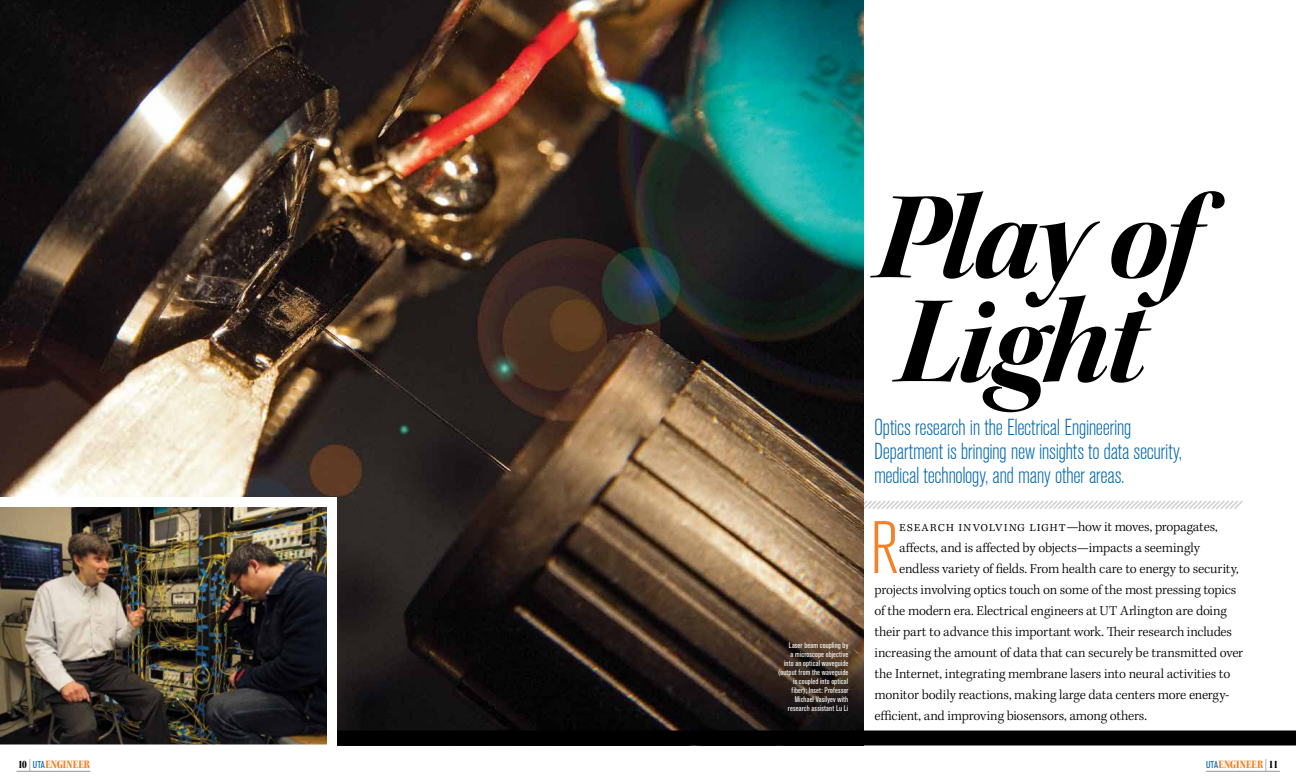
<style>
.page{position:relative;width:1296px;height:783px;background:#fff}
.page>*{position:absolute;margin:0;border:0;box-sizing:border-box;transform-origin:0 0}
.t1{font:125.8px/104px "Kepler Std Bold It Disp";letter-spacing:-.02em;color:#000}
.t2{font:300 condensed 73.5px "Akzidenz Grotesk BE";color:#f58025}
.t3{font:300 condensed 23px/24px "Akzidenz Grotesk BE";letter-spacing:-.015em;color:#0067b1}
.t4{font:300 14px "Kepler Std";letter-spacing:-.015em;color:#000}
.t5{font:300 14px "Kepler Std";letter-spacing:.045em;color:#000}
.t6{font:12px "Kepler Std Black Cn Subh";color:#f58025}
.t7{font:condensed 8px/9px "Akzidenz Grotesk BE";letter-spacing:.015em;color:#fff;text-align:right}
.s1{font-family:"Kepler Std Black Cn Disp";color:#000}
.s2{font-family:"Kepler Std";font-weight:300;color:#939598}
.s3{font-family:"Akzidenz Grotesk BE";font-stretch:condensed;font-size:10px;color:#0067b1}
</style>
<div class="page">
<hr style="left:16px;top:771px;width:74px;height:1px;background:#939598">
<hr style="left:1206px;top:771px;width:74px;height:1px;background:#939598">
<svg style="left:864px;top:500px;width:379px;height:9px"></svg>
<img style="left:0;top:0;width:864px;height:730px">
<div style="left:0;top:730px;width:1296px;height:16px;background:#000"></div>
<img style="left:0;top:492px;width:342px;height:254px">
<h1 class="t1" style="left:875px;top:188px;width:325px">Play of<br>Light</h1>
<p class="t7" style="left:778px;top:641px;width:72px">Laser beam coupling by<br>a microscope objective<br>into an optical waveguide (output from the waveguide is coupled into optical fiber); Inset: Professor<br>Michael Vasilyev with research assistant Lu Li</p>
<h3 class="t3" style="left:874px;top:416px;width:310px">Optics research in the Electrical Engineering<br>Department is bringing new insights to data security, medical technology, and many other areas.</h3>
<h2 class="t2" style="left:870px;top:508px;width:29px">R</h2>
<p class="t5" style="left:899px;top:519px;width:320px">esearch involving light—how it moves, propagates,</p>
<p class="t4" style="left:899px;top:540px;width:302px">affects, and is affected by objects—impacts a seemingly</p>
<p class="t4" style="left:899px;top:561px;width:341px">endless variety of fields. From health care to energy to security,</p>
<p class="t4" style="left:875px;top:582px;width:363px">projects involving optics touch on some of the most pressing topics</p>
<p class="t4" style="left:875px;top:603px;width:354px">of the modern era. Electrical engineers at UT Arlington are doing</p>
<p class="t4" style="left:875px;top:624px;width:359px">their part to advance this important work. Their research includes</p>
<p class="t4" style="left:875px;top:645px;width:370px">increasing the amount of data that can securely be transmitted over</p>
<p class="t4" style="left:875px;top:666px;width:357px">the Internet, integrating membrane lasers into neural activities to</p>
<p class="t4" style="left:875px;top:687px;width:356px">monitor bodily reactions, making large data centers more energy-</p>
<p class="t4" style="left:875px;top:708px;width:274px">efficient, and improving biosensors, among others.</p>
<p class="t6" style="left:18px;top:758px;width:74px"><span class="s1">10</span><span class="s2">|</span> <span class="s3">UTA</span>ENGINEER</p>
<p class="t6" style="left:1206px;top:758px;width:73px"><span class="s3">UTA</span>ENGINEER<span class="s2">|</span><span class="s1">11</span></p>
</div>
